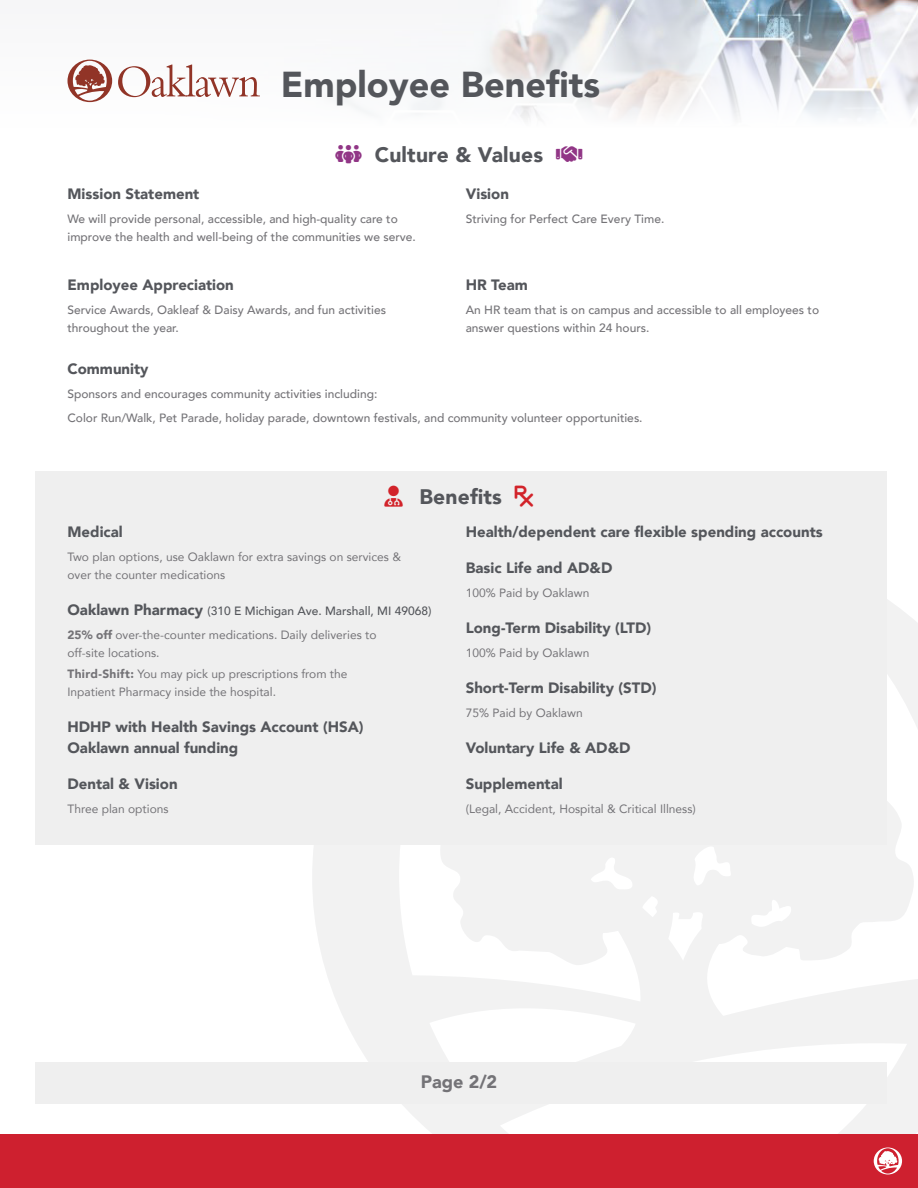
<style>
.page{position:relative;width:918px;height:1188px;background:#fff}
.page>*{position:absolute;margin:0;border:0;box-sizing:border-box;transform-origin:0 0}
.t1{font:900 36px "Avenir";color:#54565b}
.t2{font:900 21px "Avenir";letter-spacing:.01em;color:#54565b}
.t3{font:900 18px "Avenir";color:#747377}
.t4{font:900 15px/21px "Avenir";color:#54565b}
.t5{font:500 12px/18px "Avenir";color:#747377}
.t6{font:12px/18px "Avenir";color:#747377}
.t7{font:500 12px "Avenir";color:#54565b}
.s1{color:#913686}
.s2{color:#d2232a}
.s3{font-weight:900;font-size:15px}
.s4{font-weight:900}
</style>
<div class="page">
<svg style="left:312px;top:599px;width:606px;height:535px;fill:#f2f2f2"></svg>
<div style="left:1px;top:1134px;width:917px;height:54px;background:#ce202f"></div>
<svg style="left:874px;top:1148px;width:28px;height:26px"></svg>
<img style="left:67px;top:0;width:851px;height:120px">
<div style="left:35px;top:471px;width:852px;height:374px;background:#efefef"></div>
<div style="left:35px;top:1062px;width:852px;height:42px;background:#efefef"></div>
<svg style="left:68px;top:60px;width:44px;height:42px"></svg>
<svg style="left:118px;top:65px;width:142px;height:32px"></svg>
<p class="t1" style="left:281px;top:54px;width:321px">Employee Benefits</p>
<p class="t2" style="left:335px;top:137px;width:249px"><span class="s1">□●□◆</span> Culture &amp; Values <span class="s1">■▲</span></p>
<p class="t4" style="left:68px;top:183px;width:133px">Mission Statement</p>
<p class="t5" style="left:68px;top:209px;width:350px">We will provide personal, accessible, and high-quality care to improve the health and well-being of the communities we serve.</p>
<p class="t4" style="left:68px;top:274px;width:168px">Employee Appreciation</p>
<p class="t5" style="left:68px;top:300px;width:320px">Service Awards, Oakleaf &amp; Daisy Awards, and fun activities throughout the year.</p>
<p class="t4" style="left:466px;top:183px;width:45px">Vision</p>
<p class="t5" style="left:466px;top:209px;width:200px">Striving for Perfect Care Every Time.</p>
<p class="t4" style="left:466px;top:274px;width:64px">HR Team</p>
<p class="t5" style="left:466px;top:300px;width:355px">An HR team that is on campus and accessible to all employees to answer questions within 24 hours.</p>
<p class="t4" style="left:68px;top:358px;width:83px">Community</p>
<p class="t5" style="left:68px;top:381px;width:577px;line-height:24px">Sponsors and encourages community activities including:<br>Color Run/Walk, Pet Parade, holiday parade, downtown festivals, and community volunteer opportunities.</p>
<p class="t2" style="left:385px;top:479px;width:150px"><span class="s2">◆▲□▼□</span> Benefits <span class="s2">▲▼□■</span></p>
<p class="t4" style="left:68px;top:521px;width:57px">Medical</p>
<p class="t6" style="left:68px;top:548px;width:335px">Two plan options, use Oaklawn for extra savings on services &amp; over the counter medications</p>
<p class="t7" style="left:68px;top:601px;width:366px"><span class="s3">Oaklawn Pharmacy</span> (310 E Michigan Ave. Marshall, MI 49068)</p>
<p class="t6" style="left:68px;top:626px;width:311px"><span class="s4">25% off</span> over-the-counter medications. Daily deliveries to off-site locations.</p>
<p class="t6" style="left:68px;top:665px;width:282px"><span class="s4">Third-Shift:</span> You may pick up prescriptions from the<br>Inpatient Pharmacy inside the hospital.</p>
<p class="t4" style="left:68px;top:716px;width:298px">HDHP with Health Savings Account (HSA)<br>Oaklawn annual funding</p>
<p class="t4" style="left:68px;top:773px;width:112px">Dental &amp; Vision</p>
<p class="t6" style="left:68px;top:800px;width:103px">Three plan options</p>
<p class="t4" style="left:466px;top:521px;width:358px">Health/dependent care flexible spending accounts</p>
<p class="t4" style="left:466px;top:557px;width:148px">Basic Life and AD&amp;D</p>
<p class="t6" style="left:466px;top:584px;width:125px">100% Paid by Oaklawn</p>
<p class="t4" style="left:466px;top:617px;width:187px">Long-Term Disability (LTD)</p>
<p class="t6" style="left:466px;top:644px;width:125px">100% Paid by Oaklawn</p>
<p class="t4" style="left:466px;top:677px;width:192px">Short-Term Disability (STD)</p>
<p class="t6" style="left:466px;top:704px;width:118px">75% Paid by Oaklawn</p>
<p class="t4" style="left:466px;top:737px;width:166px">Voluntary Life &amp; AD&amp;D</p>
<p class="t4" style="left:466px;top:773px;width:98px">Supplemental</p>
<p class="t6" style="left:466px;top:800px;width:232px">(Legal, Accident, Hospital &amp; Critical Illness)</p>
<p class="t3" style="left:421px;top:1066px;width:78px">Page 2/2</p>
</div>
